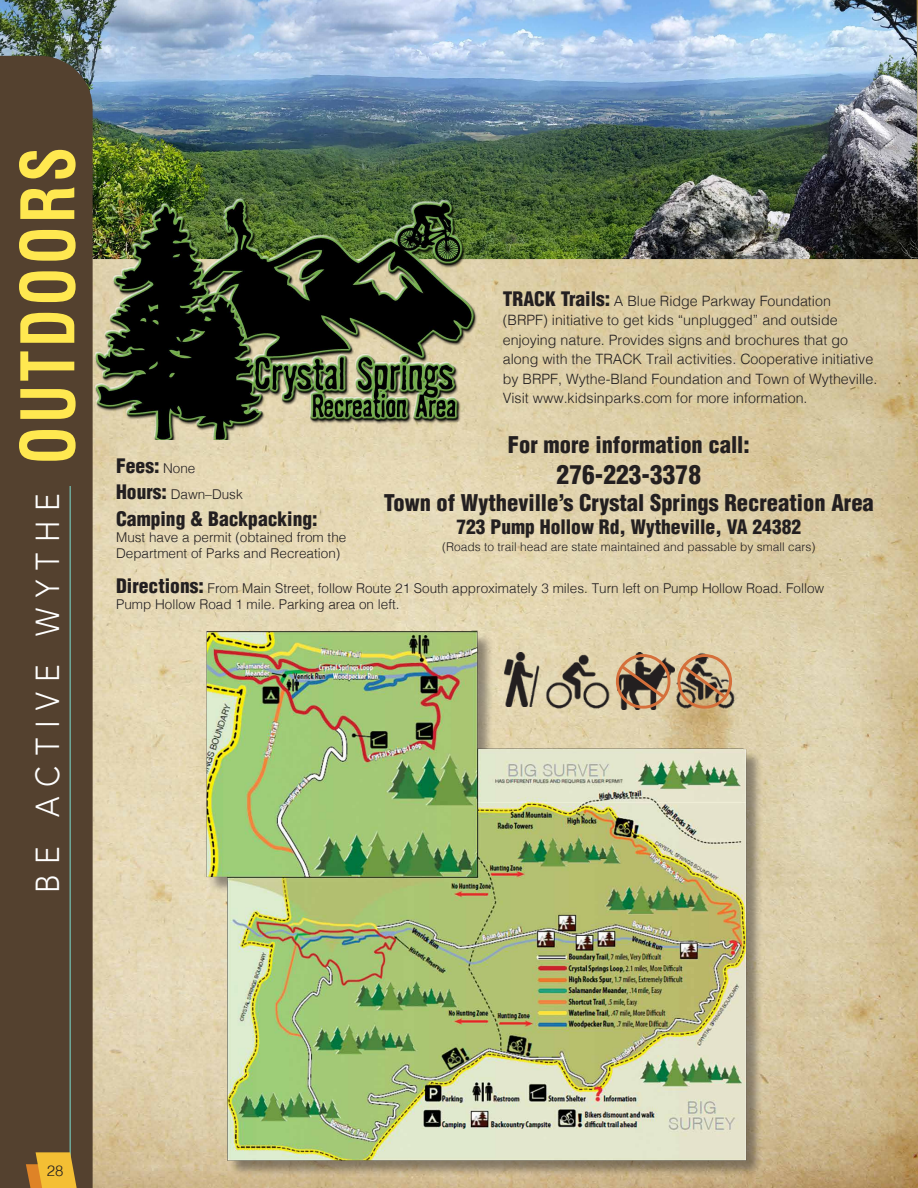
<style>
.page{position:relative;width:918px;height:1188px;background:#fff}
.page>*{position:absolute;margin:0;border:0;box-sizing:border-box;transform-origin:0 0}
.t1{font:300 33px "Avenir";letter-spacing:.35em;color:#fff;scale:.9 1}
.t2{font:900 condensed 25.5px "Helvetica";color:#231f20}
.t3{font:900 condensed 22.5px "Helvetica";color:#231f20}
.t4{font:900 condensed 19.5px "Helvetica";color:#231f20}
.t5{font:300 15px "Helvetica";color:#231f20}
.t6{font:300 14.25px/19.5px "Helvetica";color:#231f20}
.t7{font:300 13.5px/16.2px "Helvetica";color:#231f20}
.t8{font:300 12px "Helvetica";color:#231f20}
.s1{font-family:"Helvetica";font-weight:700;font-stretch:condensed;font-size:72px;color:#ffe850}
.s2{font-weight:300;font-stretch:normal;font-size:13.5px}
.s3{font-weight:900;font-stretch:condensed;font-size:19.5px}
</style>
<div class="page">
<img style="left:93px;top:259px;width:825px;height:929px">
<img style="left:0;top:0;width:918px;height:259px">
<div style="left:0;top:56px;width:93px;height:1132px;background:#54412f"></div>
<img style="left:74px;top:173px;width:405px;height:266px">
<div style="left:208px;top:633px;width:554px;height:543px;background:#231f20;opacity:.45"></div>
<img style="left:201px;top:630px;width:551px;height:531px">
<hr style="left:69px;top:486px;width:2px;height:702px;background:#6da99a">
<svg style="left:26px;top:1152px;width:51px;height:36px;background:#d49f31"></svg>
<h1 class="t1" style="left:29px;top:893px;width:830px;rotate:-90deg">BE ACTIVE WYTHE <span class="s1">OUTDOORS</span></h1>
<h3 class="t4" style="left:116px;top:454px;width:81px">Fees: <span class="s2">None</span></h3>
<p class="t7" style="left:116px;top:485px;width:128px"><span class="s3">Hours:</span> Dawn–Dusk</p>
<h3 class="t4" style="left:116px;top:506px;width:203px">Camping &amp; Backpacking:</h3>
<p class="t7" style="left:116px;top:528px;width:232px">Must have a permit (obtained from the<br>Department of Parks and Recreation)</p>
<p class="t6" style="left:503px;top:290px;width:376px"><span class="s3">TRACK Trails:</span> A Blue Ridge Parkway Foundation (BRPF) initiative to get kids “unplugged” and outside enjoying nature. Provides signs and brochures that go along with the TRACK Trail activities. Cooperative initiative by BRPF, Wythe-Bland Foundation and Town of Wytheville.<br>Visit www.kidsinparks.com for more information.</p>
<h3 class="t3" style="left:508px;top:431px;width:243px">For more information call:</h3>
<h2 class="t2" style="left:557px;top:458px;width:146px">276-223-3378</h2>
<h3 class="t3" style="left:384px;top:488px;width:491px">Town of Wytheville’s Crystal Springs Recreation Area</h3>
<h3 class="t4" style="left:456px;top:515px;width:346px">723 Pump Hollow Rd, Wytheville, VA 24382</h3>
<p class="t8" style="left:442px;top:537px;width:375px">(Roads to trail head are state maintained and passable by small cars)</p>
<p class="t7" style="left:116px;top:579px;width:710px"><span class="s3">Directions:</span> From Main Street, follow Route 21 South approximately 3 miles. Turn left on Pump Hollow Road. Follow<br>Pump Hollow Road 1 mile. Parking area on left.</p>
<p class="t5" style="left:47px;top:1157px;width:18px">28</p>
</div>
